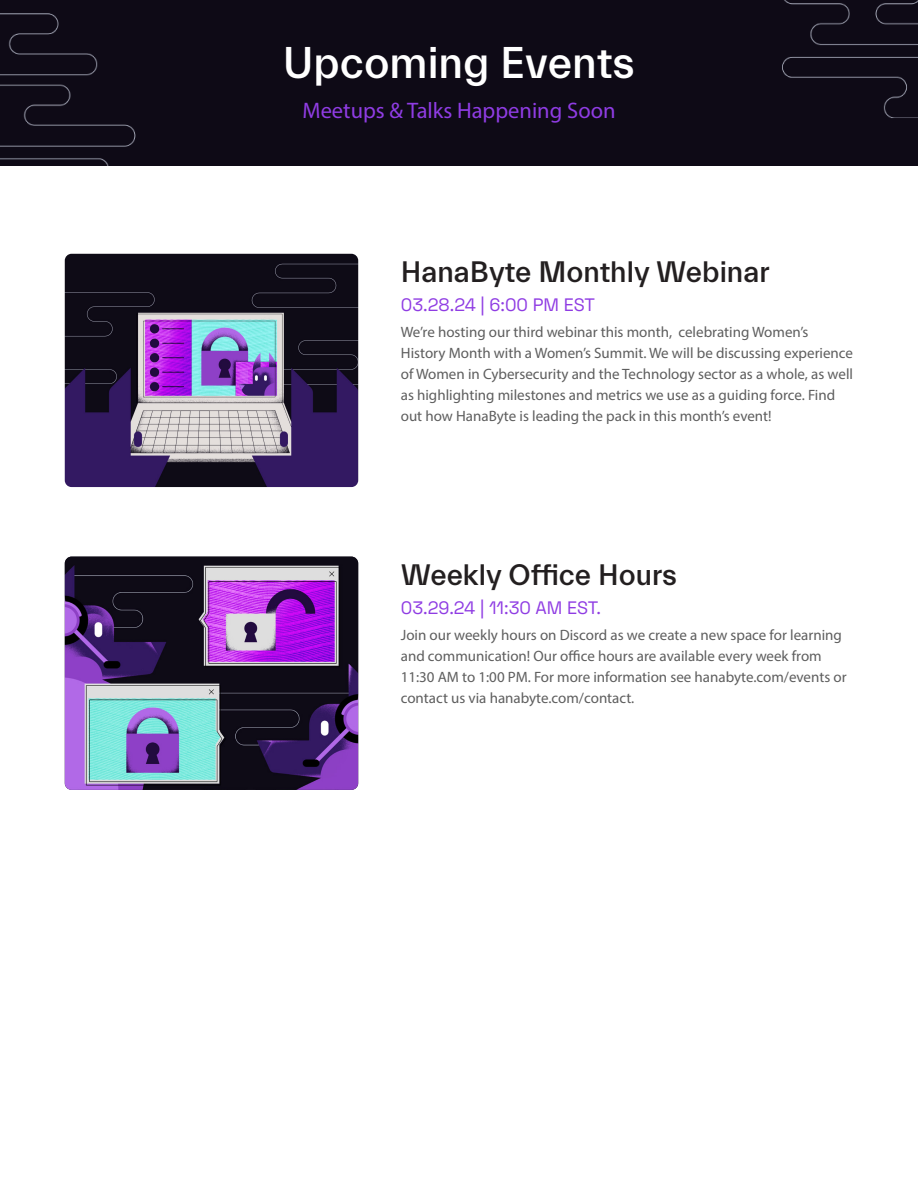
<style>
.page{position:relative;width:918px;height:1188px;background:#fff}
.page>*{position:absolute;margin:0;border:0;box-sizing:border-box;transform-origin:0 0}
.t1{font:500 45px "Everett";color:#fff}
.t2{font:500 30px "Everett";color:#231f20}
.t3{font:22.5px "Myriad Pro";color:#8f3ce3}
.t4{font:18px "Space Grotesk";color:#8f3ce3}
.t5{font:15px/21px "Myriad Pro";color:#5e5e5e}
</style>
<div class="page">
<div style="left:0;top:0;width:918px;height:166px;background:#0e0a16"></div>
<img style="left:65px;top:254px;width:293px;height:233px">
<img style="left:65px;top:557px;width:293px;height:233px">
<p class="t1" style="left:283px;top:39px;width:354px">Upcoming Events</p>
<p class="t3" style="left:302px;top:97px;width:315px">Meetups &amp; Talks Happening Soon</p>
<p class="t2" style="left:401px;top:256px;width:370px">HanaByte Monthly Webinar</p>
<p class="t4" style="left:401px;top:291px;width:196px">03.28.24 | 6:00 PM EST</p>
<p class="t5" style="left:401px;top:322px;width:454px">We’re hosting our third webinar this month, celebrating Women’s History Month with a Women’s Summit. We will be discussing experience of Women in Cybersecurity and the Technology sector as a whole, as well as highlighting milestones and metrics we use as a guiding force. Find out how HanaByte is leading the pack in this month’s event!</p>
<p class="t2" style="left:401px;top:559px;width:278px">Weekly Office Hours</p>
<p class="t4" style="left:401px;top:594px;width:202px">03.29.24 | 11:30 AM EST.</p>
<p class="t5" style="left:401px;top:624px;width:447px">Join our weekly hours on Discord as we create a new space for learning and communication! Our office hours are available every week from 11:30 AM to 1:00 PM. For more information see hanabyte.com/events or contact us via hanabyte.com/contact.</p>
</div>
